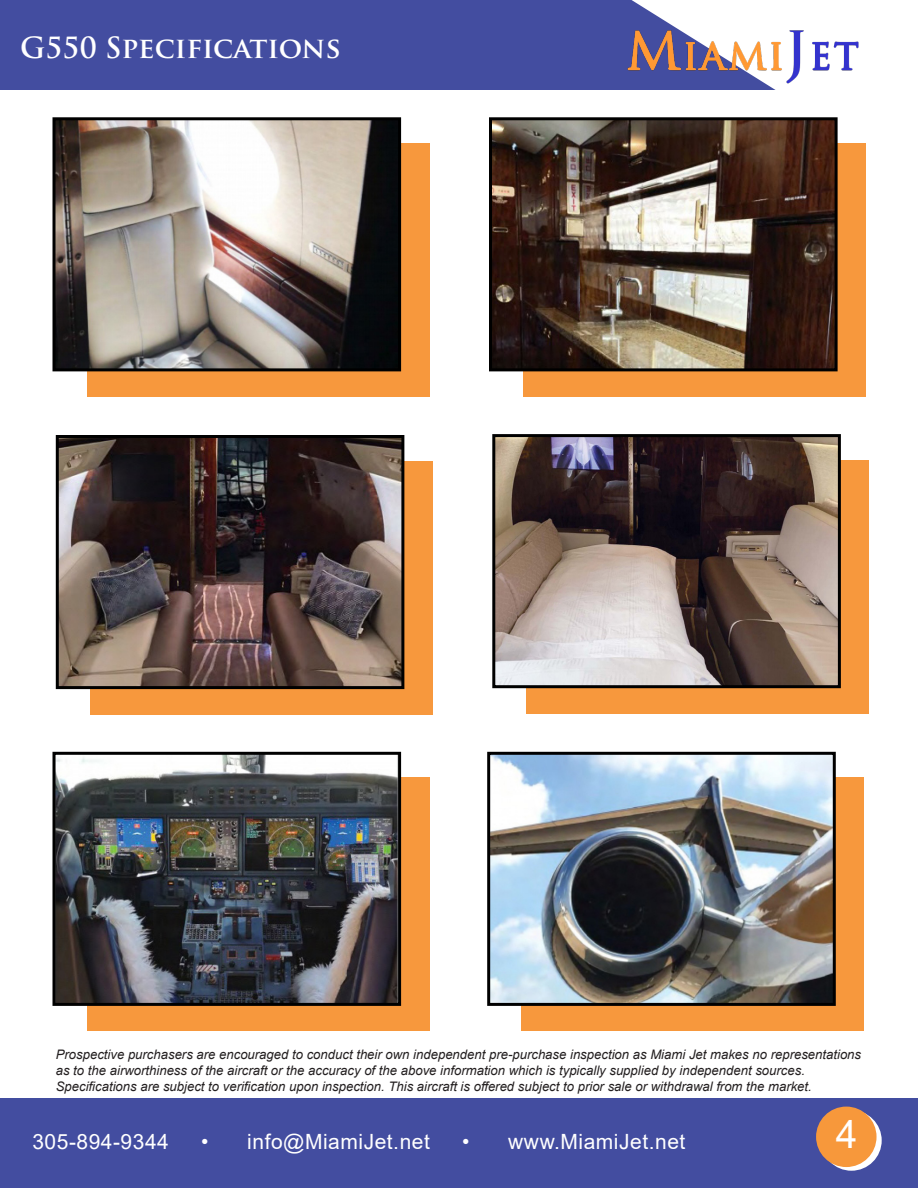
<style>
.page{position:relative;width:918px;height:1188px;background:#fff}
.page>*{position:absolute;margin:0;border:0;box-sizing:border-box;transform-origin:0 0}
.t1{font:39px "Arial";color:#fff}
.t2{font:700 28.5px "Trajan Pro";color:#fff}
.t3{font:21px "Arial";letter-spacing:.025em;color:#fff}
.t4{font:italic 13.2px/15.8px "Arial";color:#231f20}
</style>
<div class="page">
<div style="left:0;top:0;width:918px;height:90px;background:#434da0"></div>
<div style="left:801px;top:0;width:117px;height:93px;background:#fff"></div>
<svg style="left:632px;top:0;width:169px;height:24px;background:#eaebf4"></svg>
<div style="left:0;top:1098px;width:918px;height:90px;background:#434da0"></div>
<svg style="left:821px;top:1110px;width:61px;height:61px"></svg>
<div style="left:816px;top:1107px;width:61px;height:60px;background:#f7983b;border-radius:50%"></div>
<div style="left:87px;top:143px;width:342px;height:254px;background:#f7983d"></div>
<img style="left:56px;top:121px;width:341px;height:246px">
<div style="left:52px;top:117px;width:349px;height:254px;border:3px solid #000"></div>
<div style="left:90px;top:461px;width:343px;height:254px;background:#f7983d"></div>
<img style="left:60px;top:439px;width:340px;height:246px">
<div style="left:56px;top:435px;width:348px;height:254px;border:3px solid #000"></div>
<div style="left:87px;top:778px;width:342px;height:253px;background:#f7983d"></div>
<img style="left:56px;top:756px;width:341px;height:246px">
<div style="left:52px;top:752px;width:349px;height:254px;border:3px solid #000"></div>
<div style="left:523px;top:143px;width:343px;height:254px;background:#f7983d"></div>
<img style="left:493px;top:121px;width:341px;height:246px">
<div style="left:489px;top:117px;width:349px;height:254px;border:3px solid #000"></div>
<div style="left:527px;top:460px;width:342px;height:254px;background:#f7983d"></div>
<img style="left:496px;top:438px;width:341px;height:246px">
<div style="left:492px;top:434px;width:349px;height:254px;border:3px solid #000"></div>
<div style="left:521px;top:778px;width:343px;height:253px;background:#f7983d"></div>
<img style="left:491px;top:756px;width:341px;height:246px">
<div style="left:487px;top:752px;width:349px;height:254px;border:3px solid #000"></div>
<img style="left:627px;top:24px;width:232px;height:66px">
<p class="t2" style="left:20px;top:29px;width:322px">G550 SPECIFICATIONS</p>
<p class="t4" style="left:56px;top:1047px;width:807px">Prospective purchasers are encouraged to conduct their own independent pre-purchase inspection as Miami Jet makes no representations as to the airworthiness of the aircraft or the accuracy of the above information which is typically supplied by independent sources.<br>Specifications are subject to verification upon inspection. This aircraft is offered subject to prior sale or withdrawal from the market.</p>
<p class="t3" style="left:32px;top:1127px;width:138px">305-894-9344</p>
<p class="t3" style="left:201px;top:1127px;width:230px">• info@MiamiJet.net</p>
<p class="t3" style="left:462px;top:1127px;width:225px">• www.MiamiJet.net</p>
<p class="t1" style="left:836px;top:1108px;width:23px">4</p>
</div>
